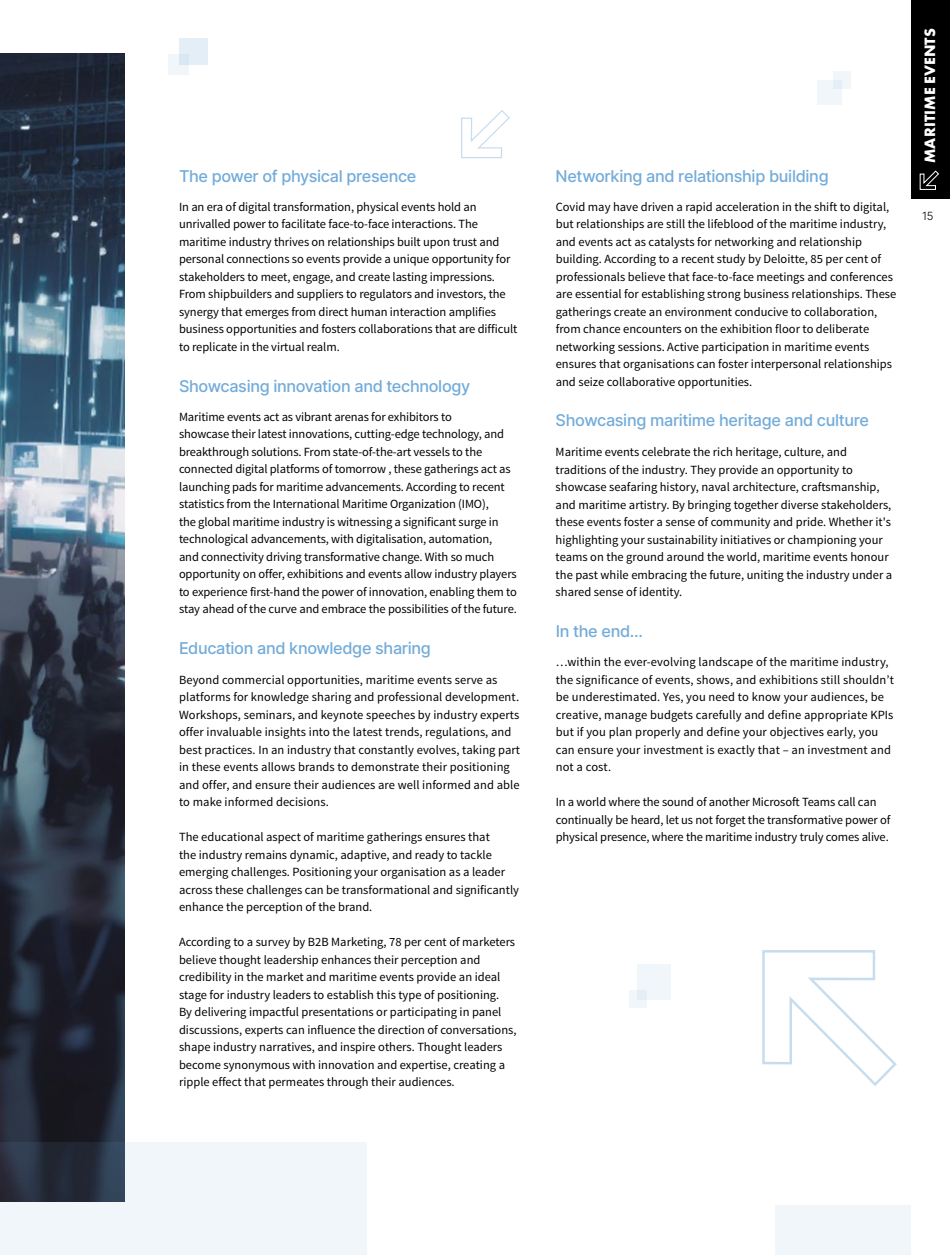
<style>
.page{position:relative;width:950px;height:1255px;background:#fff}
.page>*{position:absolute;margin:0;border:0;box-sizing:border-box;transform-origin:0 0}
.t1{font:16.25px "Inter";letter-spacing:-.02em;color:#72abd9}
.t2{font:700 15.62px "Futura PT";letter-spacing:.01em;color:#fff}
.t3{font:12.5px/17.5px "Source Sans Pro";color:#000}
.t4{font:11.25px "Inter";color:#000}
</style>
<div class="page">
<img style="left:0;top:53px;width:125px;height:1089px">
<div style="left:911px;top:0;width:39px;height:198px;background:#000"></div>
<svg style="left:919px;top:170px;width:20px;height:20px"></svg>
<svg style="left:762px;top:950px;width:135px;height:136px"></svg>
<div style="left:817px;top:80px;width:24px;height:24px;background:#f1f6fb"></div>
<svg style="left:833px;top:71px;width:17px;height:17px"></svg>
<div style="left:637px;top:963px;width:34px;height:36px;background:#f1f6fb"></div>
<div style="left:776px;top:1204px;width:135px;height:50px;background:#f1f6fb"></div>
<svg style="left:0;top:1142px;width:367px;height:112px;fill:#f1f6fb"></svg>
<svg style="left:629px;top:990px;width:17px;height:18px"></svg>
<div style="left:179px;top:38px;width:28px;height:27px;background:#e3eef7"></div>
<svg style="left:168px;top:54px;width:21px;height:21px"></svg>
<svg style="left:461px;top:110px;width:49px;height:49px"></svg>
<h1 class="t1" style="left:179px;top:164px;width:239px">The power of physical presence</h1>
<p class="t3" style="left:179px;top:198px;width:340px">In an era of digital transformation, physical events hold an unrivalled power to facilitate face-to-face interactions. The maritime industry thrives on relationships built upon trust and personal connections so events provide a unique opportunity for stakeholders to meet, engage, and create lasting impressions.<br>From shipbuilders and suppliers to regulators and investors, the synergy that emerges from direct human interaction amplifies business opportunities and fosters collaborations that are difficult to replicate in the virtual realm.</p>
<h1 class="t1" style="left:179px;top:374px;width:293px">Showcasing innovation and technology</h1>
<p class="t3" style="left:179px;top:408px;width:339px">Maritime events act as vibrant arenas for exhibitors to<br>showcase their latest innovations, cutting-edge technology, and breakthrough solutions. From state-of-the-art vessels to the connected digital platforms of tomorrow , these gatherings act as launching pads for maritime advancements. According to recent statistics from the International Maritime Organization (IMO),<br>the global maritime industry is witnessing a significant surge in technological advancements, with digitalisation, automation,<br>and connectivity driving transformative change. With so much opportunity on offer, exhibitions and events allow industry players to experience first-hand the power of innovation, enabling them to stay ahead of the curve and embrace the possibilities of the future.</p>
<h1 class="t1" style="left:179px;top:636px;width:253px">Education and knowledge sharing</h1>
<p class="t3" style="left:179px;top:670px;width:343px">Beyond commercial opportunities, maritime events serve as platforms for knowledge sharing and professional development.<br>Workshops, seminars, and keynote speeches by industry experts offer invaluable insights into the latest trends, regulations, and best practices. In an industry that constantly evolves, taking part in these events allows brands to demonstrate their positioning and offer, and ensure their audiences are well informed and able to make informed decisions.</p>
<p class="t3" style="left:179px;top:828px;width:341px">The educational aspect of maritime gatherings ensures that<br>the industry remains dynamic, adaptive, and ready to tackle emerging challenges. Positioning your organisation as a leader across these challenges can be transformational and significantly enhance the perception of the brand.</p>
<p class="t3" style="left:179px;top:933px;width:339px">According to a survey by B2B Marketing, 78 per cent of marketers believe thought leadership enhances their perception and credibility in the market and maritime events provide an ideal stage for industry leaders to establish this type of positioning.<br>By delivering impactful presentations or participating in panel discussions, experts can influence the direction of conversations, shape industry narratives, and inspire others. Thought leaders become synonymous with innovation and expertise, creating a ripple effect that permeates through their audiences.</p>
<h1 class="t1" style="left:555px;top:164px;width:274px">Networking and relationship building</h1>
<p class="t3" style="left:556px;top:198px;width:342px">Covid may have driven a rapid acceleration in the shift to digital, but relationships are still the lifeblood of the maritime industry, and events act as catalysts for networking and relationship building. According to a recent study by Deloitte, 85 per cent of professionals believe that face-to-face meetings and conferences are essential for establishing strong business relationships. These gatherings create an environment conducive to collaboration, from chance encounters on the exhibition floor to deliberate networking sessions. Active participation in maritime events ensures that organisations can foster interpersonal relationships and seize collaborative opportunities.</p>
<h1 class="t1" style="left:555px;top:408px;width:315px">Showcasing maritime heritage and culture</h1>
<p class="t3" style="left:555px;top:443px;width:338px">Maritime events celebrate the rich heritage, culture, and traditions of the industry. They provide an opportunity to showcase seafaring history, naval architecture, craftsmanship, and maritime artistry. By bringing together diverse stakeholders, these events foster a sense of community and pride. Whether it's highlighting your sustainability initiatives or championing your teams on the ground around the world, maritime events honour the past while embracing the future, uniting the industry under a shared sense of identity.</p>
<h1 class="t1" style="left:556px;top:618px;width:89px">In the end…</h1>
<p class="t3" style="left:556px;top:653px;width:340px">…within the ever-evolving landscape of the maritime industry, the significance of events, shows, and exhibitions still shouldn’t be underestimated. Yes, you need to know your audiences, be creative, manage budgets carefully and define appropriate KPIs but if you plan properly and define your objectives early, you can ensure your investment is exactly that – an investment and not a cost.</p>
<p class="t3" style="left:556px;top:793px;width:336px">In a world where the sound of another Microsoft Teams call can continually be heard, let us not forget the transformative power of physical presence, where the maritime industry truly comes alive.</p>
<p class="t2" style="left:920px;top:163px;width:136px;rotate:-90deg">MARITIME EVENTS</p>
<p class="t4" style="left:922px;top:208px;width:13px">15</p>
</div>
